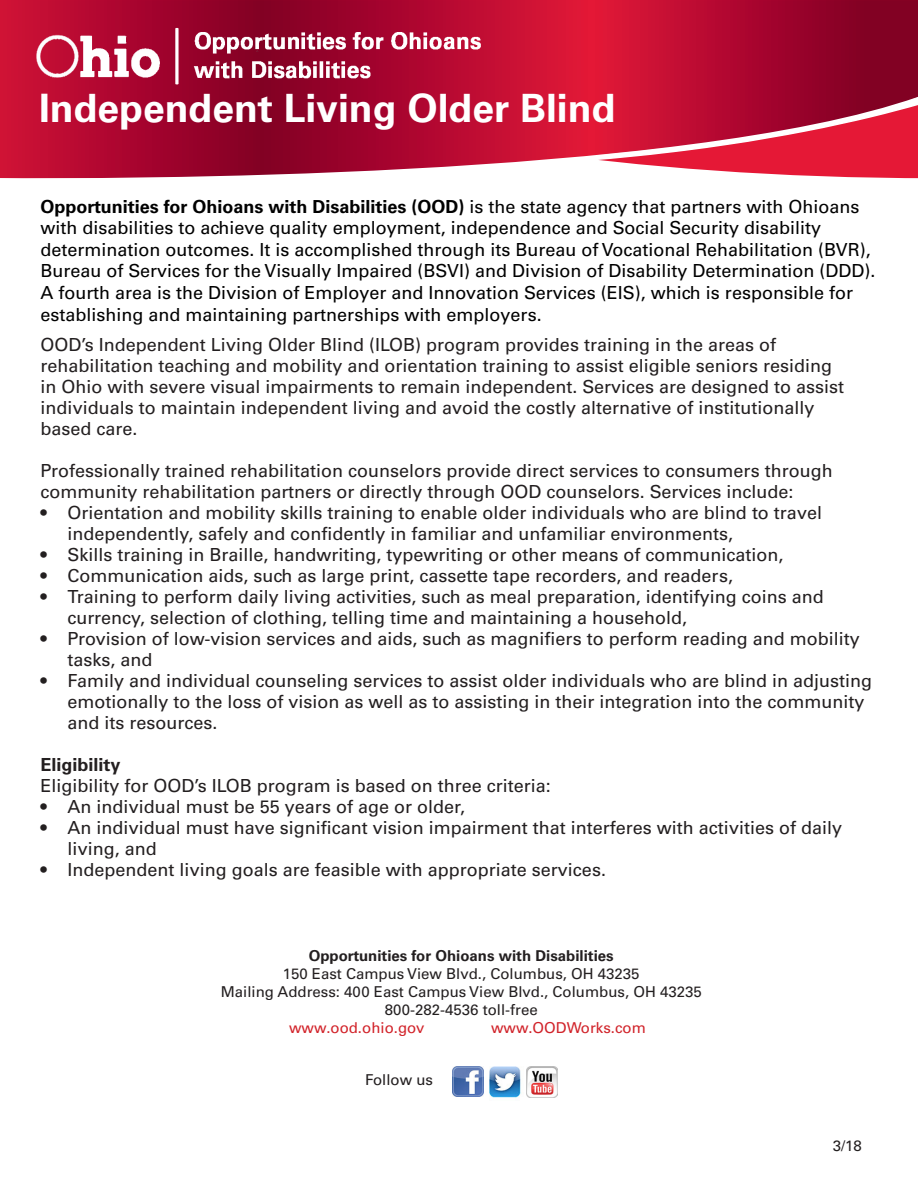
<style>
.page{position:relative;width:918px;height:1188px;background:#fff}
.page>*{position:absolute;margin:0;border:0;box-sizing:border-box;transform-origin:0 0}
.t1{font:700 39px "Univers LT Std";color:#fff}
.t2{font:18px/21px "Univers LT Std";color:#231f20}
.t3{font:18px/21.6px "Univers LT Std";color:#000}
.t4{font:700 18px "Univers LT Std";color:#231f20}
.t5{font:15px "Univers LT Std";color:#231f20}
.t6{font:700 15px "Univers LT Std";color:#231f20}
.t7{font:15px "Univers LT Std";color:#d2232a}
.t8{font:15px "Univers LT Std";color:#d1232a}
.s1{font-weight:700}
</style>
<div class="page">
<svg style="left:0;top:0;width:918px;height:179px;background:#b91b3d"></svg>
<img style="left:29px;top:19px;width:485px;height:76px">
<img style="left:489px;top:1066px;width:32px;height:32px">
<img style="left:452px;top:1066px;width:31px;height:31px">
<img style="left:527px;top:1066px;width:30px;height:31px">
<p class="t1" style="left:39px;top:86px;width:578px">Independent Living Older Blind</p>
<p class="t3" style="left:40px;top:195px;width:836px"><span class="s1">Opportunities for Ohioans with Disabilities (OOD)</span> is the state agency that partners with Ohioans with disabilities to achieve quality employment, independence and Social Security disability determination outcomes. It is accomplished through its Bureau of Vocational Rehabilitation (BVR), Bureau of Services for the Visually Impaired (BSVI) and Division of Disability Determination (DDD).<br>A fourth area is the Division of Employer and Innovation Services (EIS), which is responsible for establishing and maintaining partnerships with employers.</p>
<p class="t2" style="left:40px;top:334px;width:737px">OOD’s Independent Living Older Blind (ILOB) program provides training in the areas of</p>
<p class="t2" style="left:40px;top:355px;width:793px">rehabilitation teaching and mobility and orientation training to assist eligible seniors residing</p>
<p class="t2" style="left:40px;top:376px;width:805px">in Ohio with severe visual impairments to remain independent. Services are designed to assist</p>
<p class="t2" style="left:40px;top:397px;width:775px">individuals to maintain independent living and avoid the costly alternative of institutionally</p>
<p class="t2" style="left:40px;top:418px;width:99px">based care.</p>
<p class="t2" style="left:40px;top:460px;width:794px">Professionally trained rehabilitation counselors provide direct services to consumers through</p>
<p class="t2" style="left:40px;top:481px;width:755px">community rehabilitation partners or directly through OOD counselors. Services include:</p>
<p class="t2" style="left:68px;top:502px;width:756px;text-indent:-27px">• Orientation and mobility skills training to enable older individuals who are blind to travel independently, safely and confidently in familiar and unfamiliar environments,</p>
<p class="t2" style="left:40px;top:544px;width:745px">• Skills training in Braille, handwriting, typewriting or other means of communication,</p>
<p class="t2" style="left:40px;top:565px;width:694px">• Communication aids, such as large print, cassette tape recorders, and readers,</p>
<p class="t2" style="left:68px;top:586px;width:758px;text-indent:-27px">• Training to perform daily living activities, such as meal preparation, identifying coins and currency, selection of clothing, telling time and maintaining a household,</p>
<p class="t2" style="left:68px;top:628px;width:794px;text-indent:-27px">• Provision of low-vision services and aids, such as magnifiers to perform reading and mobility tasks, and</p>
<p class="t2" style="left:68px;top:670px;width:806px;text-indent:-27px">• Family and individual counseling services to assist older individuals who are blind in adjusting emotionally to the loss of vision as well as to assisting in their integration into the community and its resources.</p>
<p class="t4" style="left:40px;top:754px;width:82px">Eligibility</p>
<p class="t2" style="left:40px;top:775px;width:512px">Eligibility for OOD’s ILOB program is based on three criteria:</p>
<p class="t2" style="left:40px;top:796px;width:426px">• An individual must be 55 years of age or older,</p>
<p class="t2" style="left:68px;top:817px;width:776px;text-indent:-27px">• An individual must have significant vision impairment that interferes with activities of daily living, and</p>
<p class="t2" style="left:40px;top:859px;width:567px">• Independent living goals are feasible with appropriate services.</p>
<p class="t6" style="left:309px;top:947px;width:307px">Opportunities for Ohioans with Disabilities</p>
<p class="t5" style="left:283px;top:965px;width:358px">150 East Campus View Blvd., Columbus, OH 43235</p>
<p class="t5" style="left:221px;top:983px;width:482px">Mailing Address: 400 East Campus View Blvd., Columbus, OH 43235</p>
<p class="t5" style="left:385px;top:1001px;width:155px">800-282-4536 toll-free</p>
<p class="t7" style="left:289px;top:1019px;width:137px">www.ood.ohio.gov</p>
<p class="t8" style="left:491px;top:1019px;width:156px">www.OODWorks.com</p>
<p class="t5" style="left:365px;top:1071px;width:70px">Follow us</p>
<p class="t5" style="left:833px;top:1137px;width:30px">3/18</p>
</div>
